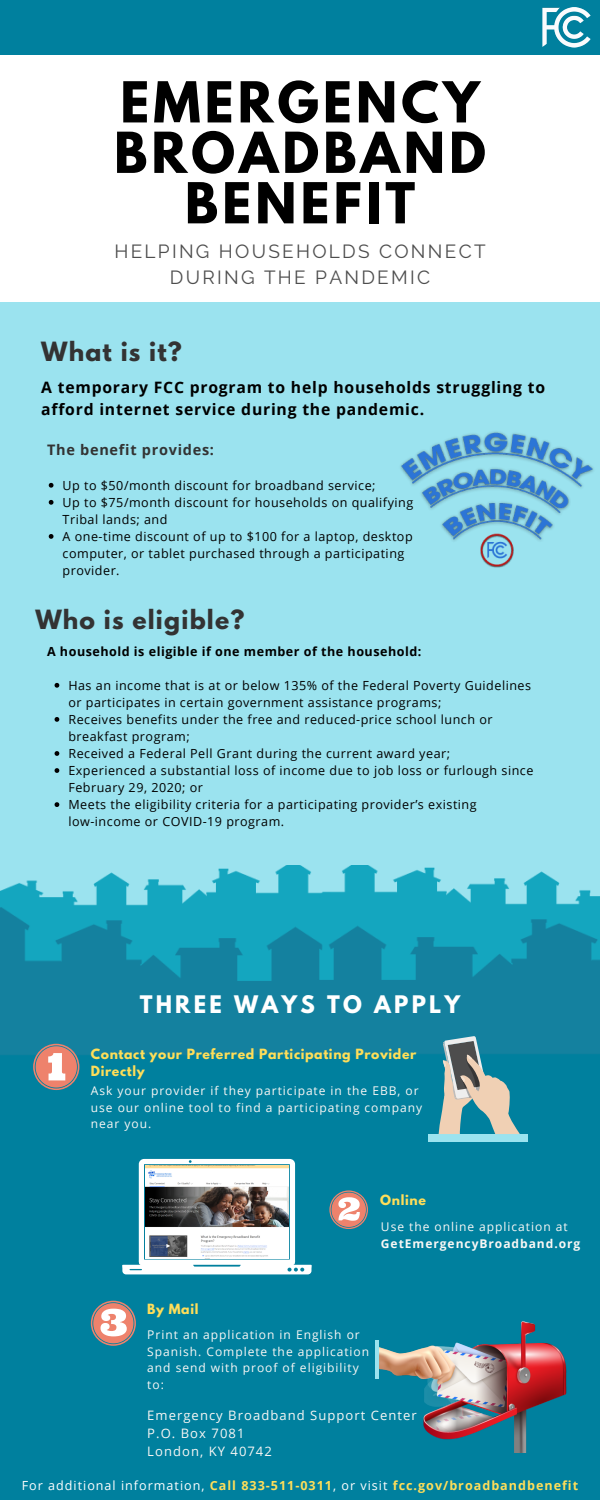
<style>
.page{position:relative;width:600px;height:1500px;background:#00809e}
.page>*{position:absolute;margin:0;border:0;box-sizing:border-box;transform-origin:0 0}
.t1{font:700 50px/50.5px "League Spartan";letter-spacing:.08em;color:#000;text-align:center}
.t2{font:700 23.5px "League Spartan";letter-spacing:.05em;color:#333}
.t3{font:700 21.4px "League Spartan";letter-spacing:.15em;color:#fff}
.t4{font:19px/26.2px "Raleway";letter-spacing:.12em;color:#4e4e4e;text-align:center}
.t5{font:700 15.7px/21.8px "Open Sans";letter-spacing:.05em;color:#000}
.t6{font:700 14.5px "Open Sans";letter-spacing:.05em;color:#333}
.t7{font:13px/17.7px "Open Sans";letter-spacing:.08em;color:#f9f7f5}
.t8{font:12.6px/17px "Open Sans";letter-spacing:.04em;color:#000}
.t9{font:700 12.6px "Open Sans";letter-spacing:.08em;color:#ffde59}
.t10{font:700 12.6px "Open Sans";letter-spacing:.04em;color:#000}
.t11{font:700 12.5px/17.2px "League Spartan";letter-spacing:.05em;color:#ffde59}
.t12{font:12px/16.5px "Open Sans";letter-spacing:.08em;color:#f9f7f5}
.t13{font:700 12px "Open Sans";letter-spacing:.08em;color:#f9f7f5}
.s1{font-weight:400;color:#fff}
</style>
<div class="page">
<div style="left:0;top:55px;width:600px;height:258px;background:#fff"></div>
<div style="left:0;top:302px;width:600px;height:679px;background:#9be3ef"></div>
<img style="left:0;top:866px;width:318px;height:225px">
<svg style="left:55px;top:683px;width:4px;height:5px"></svg>
<svg style="left:55px;top:717px;width:4px;height:5px"></svg>
<svg style="left:55px;top:751px;width:4px;height:5px"></svg>
<svg style="left:55px;top:768px;width:4px;height:5px"></svg>
<svg style="left:55px;top:802px;width:4px;height:5px"></svg>
<svg style="left:122px;top:1159px;width:190px;height:115px"></svg>
<svg style="left:33px;top:1044px;width:46px;height:46px;background:#b49590"></svg>
<svg style="left:329px;top:1190px;width:39px;height:39px"></svg>
<svg style="left:91px;top:1301px;width:45px;height:45px"></svg>
<img style="left:146px;top:1166px;width:143px;height:93px">
<img style="left:377px;top:1321px;width:190px;height:132px">
<div style="left:428px;top:1134px;width:99px;height:8px;background:#9be3ef"></div>
<hr style="left:376px;top:1340px;width:3px;height:38px;background:#9be3ef">
<img style="left:400px;top:431px;width:194px;height:137px">
<img style="left:542px;top:7px;width:49px;height:41px">
<svg style="left:49px;top:483px;width:5px;height:5px"></svg>
<svg style="left:49px;top:500px;width:5px;height:5px"></svg>
<svg style="left:49px;top:534px;width:5px;height:5px"></svg>
<img style="left:318px;top:865px;width:282px;height:190px">
<svg style="left:439px;top:1036px;width:81px;height:98px"></svg>
<h1 class="t1" style="left:114px;top:76px;width:373px">EMERGENCY<br>BROADBAND<br>BENEFIT</h1>
<h3 class="t4" style="left:114px;top:238px;width:373px">HELPING HOUSEHOLDS CONNECT<br>DURING THE PANDEMIC</h3>
<h2 class="t2" style="left:41px;top:333px;width:142px">What is it?</h2>
<p class="t5" style="left:41px;top:376px;width:506px">A temporary FCC program to help households struggling to afford internet service during the pandemic.</p>
<p class="t6" style="left:47px;top:440px;width:169px">The benefit provides:</p>
<p class="t8" style="left:63px;top:476px;width:352px">Up to $50/month discount for broadband service;<br>Up to $75/month discount for households on qualifying Tribal lands; and<br>A one-time discount of up to $100 for a laptop, desktop computer, or tablet purchased through a participating provider.</p>
<h2 class="t2" style="left:35px;top:601px;width:210px">Who is eligible?</h2>
<p class="t10" style="left:47px;top:642px;width:376px">A household is eligible if one member of the household:</p>
<p class="t8" style="left:68px;top:676px;width:467px">Has an income that is at or below 135% of the Federal Poverty Guidelines or participates in certain government assistance programs;<br>Receives benefits under the free and reduced-price school lunch or breakfast program;<br>Received a Federal Pell Grant during the current award year;<br>Experienced a substantial loss of income due to job loss or furlough since February 29, 2020; or<br>Meets the eligibility criteria for a participating provider’s existing</p>
<p class="t8" style="left:68px;top:813px;width:217px">low-income or COVID-19 program.</p>
<h3 class="t3" style="left:140px;top:988px;width:322px">THREE WAYS TO APPLY</h3>
<p class="t11" style="left:91px;top:1045px;width:327px">Contact your Preferred Participating Provider<br>Directly</p>
<p class="t12" style="left:91px;top:1082px;width:333px">Ask your provider if they participate in the EBB, or use our online tool to find a participating company near you.</p>
<p class="t11" style="left:380px;top:1192px;width:47px">Online</p>
<p class="t12" style="left:381px;top:1218px;width:188px">Use the online application at</p>
<p class="t13" style="left:381px;top:1235px;width:201px">GetEmergencyBroadband.org</p>
<p class="t11" style="left:147px;top:1300px;width:53px">By Mail</p>
<p class="t12" style="left:147px;top:1326px;width:223px">Print an application in English or<br>Spanish. Complete the application and send with proof of eligibility to:</p>
<p class="t7" style="left:147px;top:1406px;width:271px">Emergency Broadband Support Center<br>P.O. Box 7081<br>London, KY 40742</p>
<p class="t9" style="left:22px;top:1476px;width:558px"><span class="s1">For additional information,</span> Call 833-511-0311<span class="s1">, or visit</span> fcc.gov/broadbandbenefit</p>
</div>
